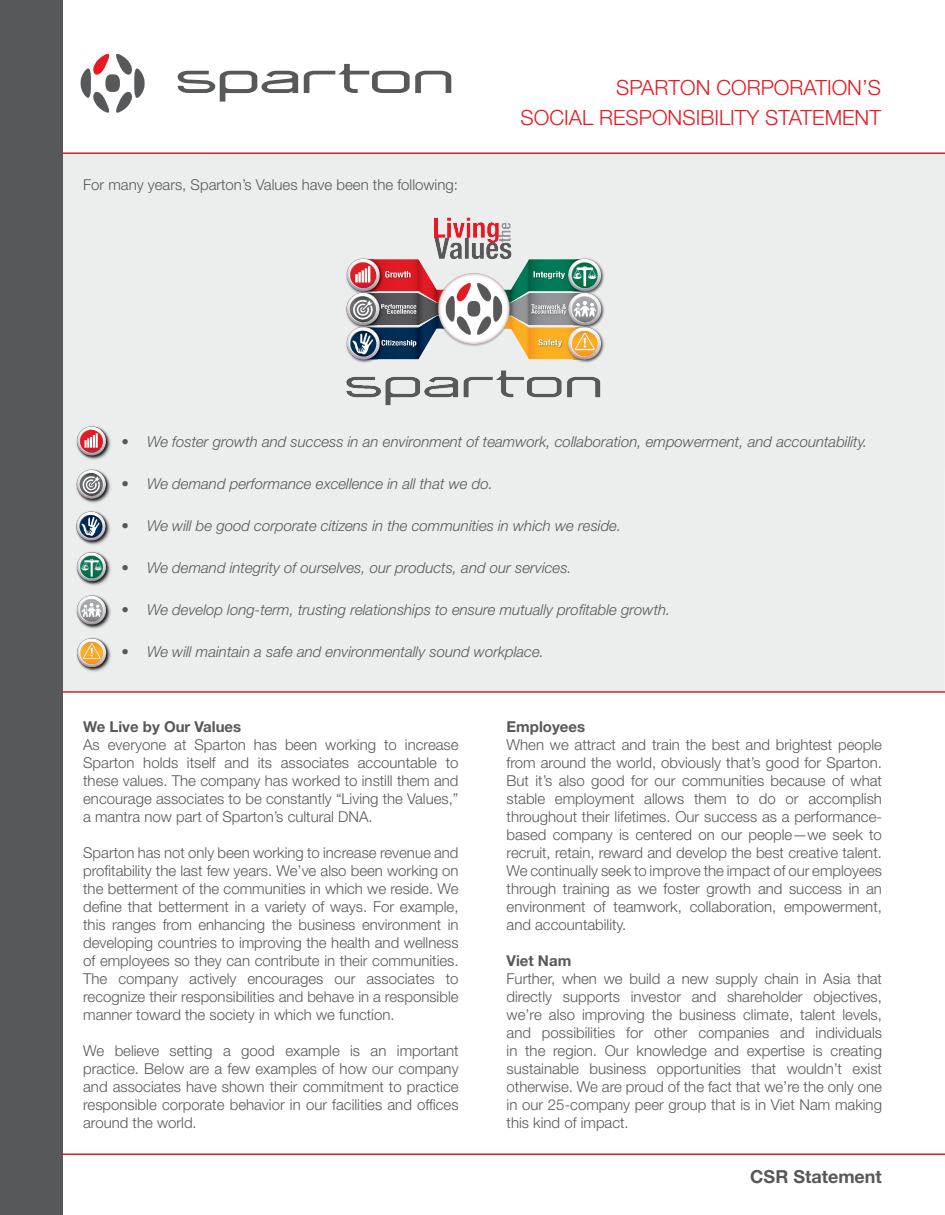
<style>
.page{position:relative;width:945px;height:1215px;background:#fff}
.page>*{position:absolute;margin:0;border:0;box-sizing:border-box;transform-origin:0 0}
.t1{font:300 21px/30px "Helvetica Neue LT Std";color:#e51a23;text-align:right}
.t2{font:700 18px "Helvetica Neue LT Std";color:#57585a}
.t3{font:300 15px/18px "Helvetica Neue LT Std";color:#57585a;text-align:justify}
.t4{font:italic 300 15px "Helvetica Neue LT Std";color:#57585a}
.t5{font:700 15px "Helvetica Neue LT Std";color:#57585a}
</style>
<div class="page">
<div style="left:0;top:154px;width:945px;height:539px;background:#eceded"></div>
<svg style="left:178px;top:71px;width:120px;height:31px"></svg>
<svg style="left:304px;top:64px;width:147px;height:29px"></svg>
<svg style="left:81px;top:54px;width:64px;height:59px"></svg>
<hr style="left:0;top:152px;width:945px;height:2px;background:#d1232a">
<hr style="left:0;top:691px;width:945px;height:2px;background:#d1232a">
<hr style="left:0;top:1154px;width:945px;height:1px;background:#d1232a">
<img style="left:346px;top:217px;width:259px;height:189px">
<img style="left:76px;top:426px;width:35px;height:34px">
<div style="left:76px;top:468px;width:36px;height:37px;background:#231f20;opacity:.75"></div>
<img style="left:76px;top:468px;width:36px;height:33px">
<div style="left:75px;top:510px;width:37px;height:36px;background:#231f20;opacity:.75"></div>
<img style="left:75px;top:510px;width:37px;height:34px">
<img style="left:76px;top:551px;width:35px;height:35px">
<div style="left:76px;top:594px;width:37px;height:36px;background:#231f20;opacity:.75"></div>
<img style="left:76px;top:594px;width:36px;height:34px">
<div style="left:76px;top:637px;width:37px;height:36px;background:#231f20;opacity:.75"></div>
<img style="left:76px;top:637px;width:36px;height:33px">
<div style="left:0;top:0;width:63px;height:1215px;background:#57585a"></div>
<p class="t3" style="left:83px;top:175px;width:376px">For many years, Sparton’s Values have been the following:</p>
<p class="t1" style="left:521px;top:72px;width:362px">SPARTON CORPORATION’S<br>SOCIAL RESPONSIBILITY STATEMENT</p>
<p class="t4" style="left:122px;top:433px;width:747px">• We foster growth and success in an environment of teamwork, collaboration, empowerment, and accountability.</p>
<p class="t4" style="left:122px;top:475px;width:373px">• We demand performance excellence in all that we do.</p>
<p class="t4" style="left:122px;top:517px;width:501px">• We will be good corporate citizens in the communities in which we reside.</p>
<p class="t4" style="left:122px;top:559px;width:452px">• We demand integrity of ourselves, our products, and our services.</p>
<p class="t4" style="left:122px;top:601px;width:550px">• We develop long-term, trusting relationships to ensure mutually profitable growth.</p>
<p class="t4" style="left:122px;top:643px;width:424px">• We will maintain a safe and environmentally sound workplace.</p>
<p class="t5" style="left:83px;top:718px;width:160px">We Live by Our Values</p>
<p class="t3" style="left:83px;top:736px;width:377px">As everyone at Sparton has been working to increase Sparton holds itself and its associates accountable to these values. The company has worked to instill them and encourage associates to be constantly “Living the Values,” a mantra now part of Sparton’s cultural DNA.</p>
<p class="t3" style="left:83px;top:844px;width:377px">Sparton has not only been working to increase revenue and profitability the last few years. We’ve also been working on the betterment of the communities in which we reside. We define that betterment in a variety of ways. For example, this ranges from enhancing the business environment in developing countries to improving the health and wellness of employees so they can contribute in their communities.<br>The company actively encourages our associates to recognize their responsibilities and behave in a responsible manner toward the society in which we function.</p>
<p class="t3" style="left:83px;top:1042px;width:377px">We believe setting a good example is an important practice. Below are a few examples of how our company and associates have shown their commitment to practice responsible corporate behavior in our facilities and offices around the world.</p>
<p class="t5" style="left:507px;top:718px;width:80px">Employees</p>
<p class="t3" style="left:507px;top:736px;width:377px">When we attract and train the best and brightest people from around the world, obviously that’s good for Sparton.<br>But it’s also good for our communities because of what stable employment allows them to do or accomplish throughout their lifetimes. Our success as a performance&shy;based company is centered on our people—we seek to recruit, retain, reward and develop the best creative talent.<br>We continually seek to improve the impact of our employees through training as we foster growth and success in an environment of teamwork, collaboration, empowerment, and accountability.</p>
<p class="t5" style="left:507px;top:952px;width:66px">Viet Nam</p>
<p class="t3" style="left:507px;top:970px;width:377px">Further, when we build a new supply chain in Asia that directly supports investor and shareholder objectives, we’re also improving the business climate, talent levels, and possibilities for other companies and individuals in the region. Our knowledge and expertise is creating sustainable business opportunities that wouldn’t exist otherwise. We are proud of the fact that we’re the only one in our 25-company peer group that is in Viet Nam making this kind of impact.</p>
<p class="t2" style="left:750px;top:1165px;width:133px">CSR Statement</p>
</div>
